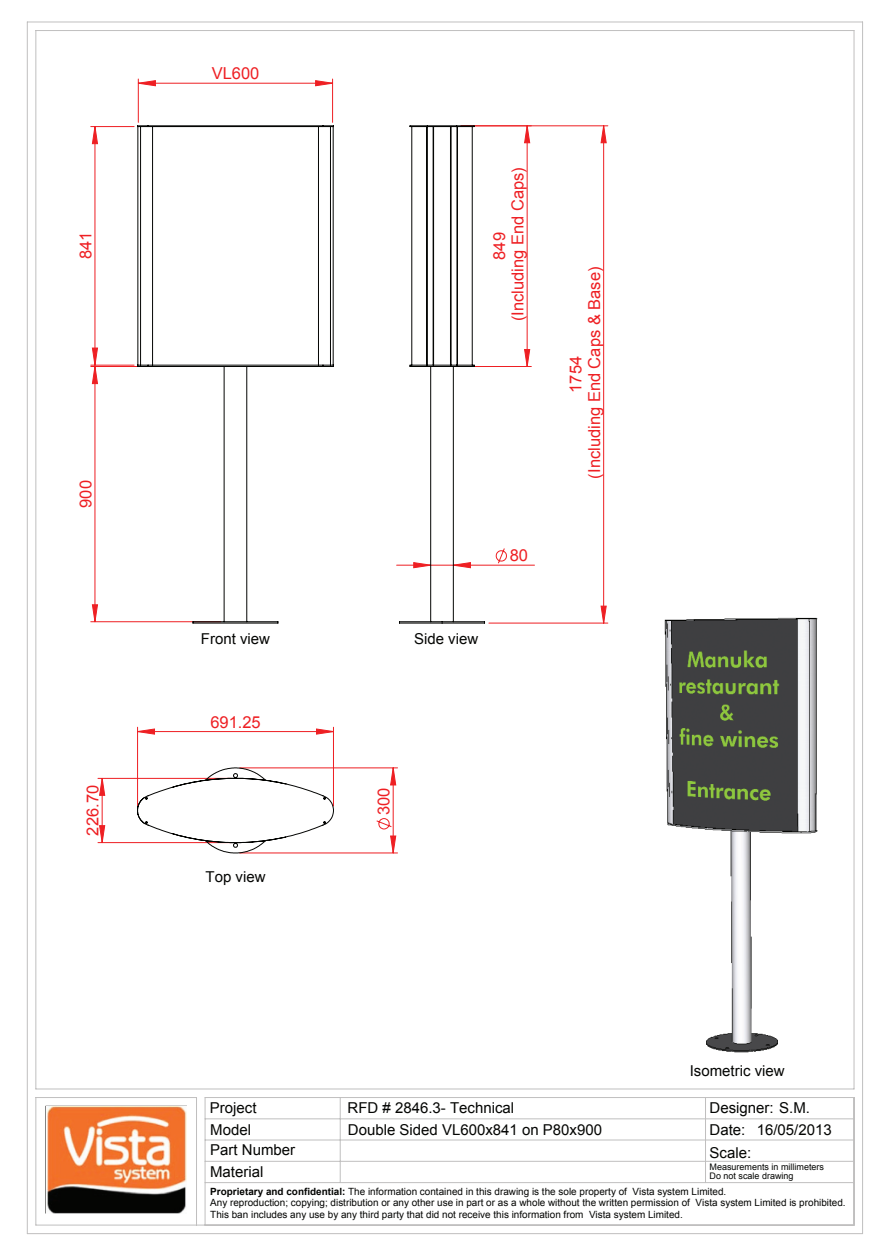
<style>
.page{position:relative;width:893px;height:1259px;background:#fff}
.page>*{position:absolute;margin:0;border:0;box-sizing:border-box;transform-origin:0 0}
.t1{font:16.5px/18.5px "Arial";color:#ee1f23;text-align:center}
.t2{font:15px/22.2px "Arial";color:#040503}
.t3{font:9.9px/11.6px "Arial";color:#040503}
.t4{font:9px/9px "Arial";color:#040503}
.s1{font-weight:700}
</style>
<div class="page">
<img style="left:26px;top:21px;width:837px;height:1213px">
<img style="left:46px;top:1106px;width:140px;height:107px">
<hr style="left:332px;top:79px;width:1px;height:43px;background:#ee1f23">
<hr style="left:138px;top:79px;width:1px;height:43px;background:#ee1f23">
<hr style="left:91px;top:621px;width:130px;height:1px;background:#ee1f23">
<hr style="left:91px;top:366px;width:130px;height:1px;background:#ee1f23">
<hr style="left:91px;top:126px;width:43px;height:1px;background:#ee1f23">
<hr style="left:91px;top:365px;width:43px;height:1px;background:#ee1f23">
<hr style="left:461px;top:125px;width:147px;height:1px;background:#ee1f23">
<hr style="left:489px;top:622px;width:119px;height:1px;background:#ee1f23">
<hr style="left:340px;top:1097px;width:1px;height:85px;background:#c0bfbf">
<hr style="left:27px;top:22px;width:836px;height:1px;background:#c0bfbf">
<hr style="left:27px;top:22px;width:1px;height:1211px;background:#c0bfbf">
<hr style="left:27px;top:1233px;width:836px;height:1px;background:#c0bfbf">
<hr style="left:862px;top:22px;width:1px;height:1211px;background:#c0bfbf">
<hr style="left:196px;top:1097px;width:1px;height:128px;background:#c0bfbf">
<hr style="left:36px;top:1088px;width:818px;height:1px;background:#c0bfbf">
<hr style="left:36px;top:1097px;width:160px;height:1px;background:#c0bfbf">
<hr style="left:205px;top:1097px;width:1px;height:128px;background:#c0bfbf">
<hr style="left:205px;top:1097px;width:649px;height:1px;background:#c0bfbf">
<hr style="left:205px;top:1118px;width:649px;height:1px;background:#c0bfbf">
<hr style="left:205px;top:1139px;width:649px;height:1px;background:#c0bfbf">
<hr style="left:205px;top:1161px;width:649px;height:1px;background:#c0bfbf">
<hr style="left:205px;top:1182px;width:649px;height:1px;background:#c0bfbf">
<hr style="left:705px;top:1097px;width:1px;height:85px;background:#c0bfbf">
<hr style="left:35px;top:31px;width:1px;height:1058px;background:#c0bfbf">
<hr style="left:36px;top:1224px;width:818px;height:1px;background:#c0bfbf">
<hr style="left:854px;top:31px;width:1px;height:1058px;background:#c0bfbf">
<hr style="left:36px;top:30px;width:818px;height:1px;background:#c0bfbf">
<hr style="left:35px;top:1097px;width:1px;height:128px;background:#c0bfbf">
<hr style="left:854px;top:1097px;width:1px;height:128px;background:#c0bfbf">
<svg style="left:137px;top:80px;width:196px;height:7px"></svg>
<svg style="left:92px;top:126px;width:514px;height:727px"></svg>
<svg style="left:99px;top:777px;width:7px;height:66px"></svg>
<svg style="left:137px;top:728px;width:197px;height:7px"></svg>
<svg style="left:137px;top:125px;width:197px;height:499px"></svg>
<svg style="left:399px;top:125px;width:86px;height:499px"></svg>
<svg style="left:137px;top:767px;width:197px;height:86px"></svg>
<h1 class="t1" style="left:77px;top:259px;width:29px;rotate:-90deg">841</h1>
<h1 class="t1" style="left:77px;top:508px;width:29px;rotate:-90deg">900</h1>
<h1 class="t1" style="left:84px;top:835px;width:52px;rotate:-90deg">226.70</h1>
<h1 class="t1" style="left:212px;top:65px;width:49px">VL600</h1>
<h1 class="t1" style="left:490px;top:321px;width:156px;rotate:-90deg">849<br>(Including End Caps)</h1>
<h2 class="t2" style="left:201px;top:628px;width:71px">Front view</h2>
<h2 class="t2" style="left:414px;top:628px;width:66px">Side view</h2>
<h1 class="t1" style="left:210px;top:713px;width:52px">691.25</h1>
<h2 class="t2" style="left:206px;top:866px;width:61px">Top view</h2>
<h1 class="t1" style="left:375px;top:815px;width:29px;rotate:-90deg">300</h1>
<h1 class="t1" style="left:510px;top:546px;width:20px">80</h1>
<h1 class="t1" style="left:567px;top:478px;width:213px;rotate:-90deg">1754<br>(Including End Caps &amp; Base)</h1>
<h2 class="t2" style="left:210px;top:1097px;width:48px">Project<br>Model</h2>
<h2 class="t2" style="left:210px;top:1139px;width:87px;line-height:21.6px">Part Number<br>Material</h2>
<h2 class="t2" style="left:348px;top:1097px;width:168px">RFD # 2846.3- Technical</h2>
<h2 class="t2" style="left:348px;top:1119px;width:256px">Double Sided VL600x841 on P80x900</h2>
<h2 class="t2" style="left:690px;top:1059px;width:97px">Isometric view</h2>
<h2 class="t2" style="left:710px;top:1097px;width:102px">Designer: S.M.<br>Date:<br>Scale:</h2>
<p class="t4" style="left:710px;top:1162px;width:116px">Measurements in millimeters<br>Do not scale drawing</p>
<h2 class="t2" style="left:757px;top:1119px;width:76px">16/05/2013</h2>
<p class="t3" style="left:210px;top:1185px;width:637px"><span class="s1">Proprietary and confidential:</span> The information contained in this drawing is the sole property of Vista system Limited.<br>Any reproduction; copying; distribution or any other use in part or as a whole without the written permission of Vista system Limited is prohibited.<br>This ban includes any use by any third party that did not receive this information from Vista system Limited.</p>
</div>
